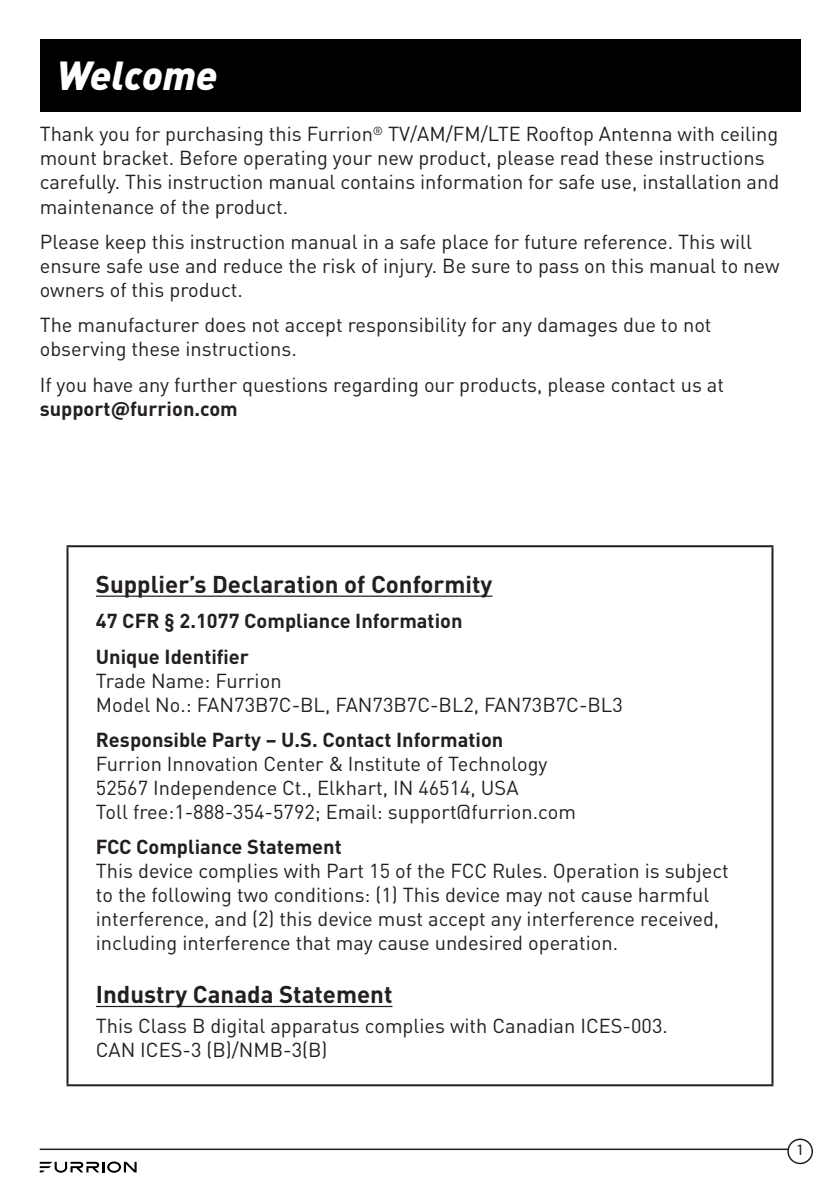
<style>
.page{position:relative;width:840px;height:1191px;background:#fff}
.page>*{position:absolute;margin:0;border:0;box-sizing:border-box;transform-origin:0 0}
.Body_-_Heading{font:italic 900 40px "DIN";letter-spacing:-.005em;color:#fff}
.Body_-_Subtitle{font:700 24px "DIN Pro";color:#231f20}
.TOC_-_L1{font:700 24px "DIN Pro";color:#231f20}
.Body-normal{font:20px/24px "DIN Pro";color:#231f20}
.Body-normal-2{font:700 20px "DIN Pro";color:#231f20}
.TOC_-_L1-2{font:20px "DIN Pro";color:#231f20}
.t1{font:16px "Myriad Pro";color:#231f20}
.s1{font-weight:700}
</style>
<div class="page">
<hr style="left:40px;top:1148px;width:759px;height:2px;background:#231f20">
<svg style="left:40px;top:1161px;width:96px;height:11px"></svg>
<div style="left:787px;top:1139px;width:24px;height:24px;background:#fff;border-radius:50%"></div>
<div style="left:786px;top:1138px;width:26px;height:26px;border:2px solid #231f20;border-radius:50%"></div>
<div style="left:40px;top:40px;width:759px;height:72px;background:#000"></div>
<hr style="left:66px;top:545px;width:707px;height:2px;background:#231f20">
<hr style="left:66px;top:547px;width:2px;height:537px;background:#231f20">
<hr style="left:771px;top:547px;width:2px;height:537px;background:#231f20">
<hr style="left:66px;top:1084px;width:707px;height:2px;background:#231f20">
<hr style="left:96px;top:595px;width:396px;height:2px;background:#231f20">
<hr style="left:96px;top:1006px;width:296px;height:1px;background:#231f20">
<p class="Body_-_Heading" style="left:57px;top:49px;width:162px">Welcome</p>
<p class="Body-normal" style="left:40px;top:121px;width:740px">Thank you for purchasing this Furrion<sup>®</sup> TV/AM/FM/LTE Rooftop Antenna with ceiling mount bracket. Before operating your new product, please read these instructions carefully. This instruction manual contains information for safe use, installation and maintenance of the product.</p>
<p class="Body-normal" style="left:40px;top:228px;width:741px">Please keep this instruction manual in a safe place for future reference. This will ensure safe use and reduce the risk of injury. Be sure to pass on this manual to new owners of this product.</p>
<p class="Body-normal" style="left:40px;top:312px;width:673px">The manufacturer does not accept responsibility for any damages due to not observing these instructions.</p>
<p class="Body-normal" style="left:40px;top:371px;width:685px">If you have any further questions regarding our products, please contact us at <span class="s1">support@furrion.com</span></p>
<p class="Body_-_Subtitle" style="left:96px;top:568px;width:398px">Supplier’s Declaration of Conformity</p>
<p class="Body-normal-2" style="left:96px;top:607px;width:368px">47 CFR § 2.1077 Compliance Information</p>
<p class="Body-normal-2" style="left:96px;top:643px;width:154px">Unique Identifier</p>
<p class="Body-normal" style="left:96px;top:667px;width:187px">Trade Name: Furrion</p>
<p class="Body-normal" style="left:96px;top:691px;width:528px">Model No.: FAN73B7C-BL, FAN73B7C-BL2, FAN73B7C-BL3</p>
<p class="Body-normal-2" style="left:96px;top:726px;width:409px">Responsible Party – U.S. Contact Information</p>
<p class="Body-normal" style="left:96px;top:750px;width:453px">Furrion Innovation Center &amp; Institute of Technology</p>
<p class="Body-normal" style="left:96px;top:774px;width:424px">52567 Independence Ct., Elkhart, IN 46514, USA</p>
<p class="Body-normal" style="left:96px;top:798px;width:481px">Toll free:1-888-354-5792; Email: support@furrion.com</p>
<p class="Body-normal-2" style="left:96px;top:833px;width:247px">FCC Compliance Statement</p>
<p class="Body-normal" style="left:96px;top:858px;width:634px">This device complies with Part 15 of the FCC Rules. Operation is subject to the following two conditions: (1) This device may not cause harmful interference, and (2) this device must accept any interference received, including interference that may cause undesired operation.</p>
<p class="TOC_-_L1" style="left:96px;top:978px;width:298px">Industry Canada Statement</p>
<p class="TOC_-_L1-2" style="left:96px;top:1010px;width:573px">This Class B digital apparatus complies with Canadian ICES-003.</p>
<p class="Body-normal" style="left:96px;top:1036px;width:233px">CAN ICES-3 (B)/NMB-3(B)</p>
<p class="t1" style="left:795px;top:1140px;width:10px">1</p>
</div>
